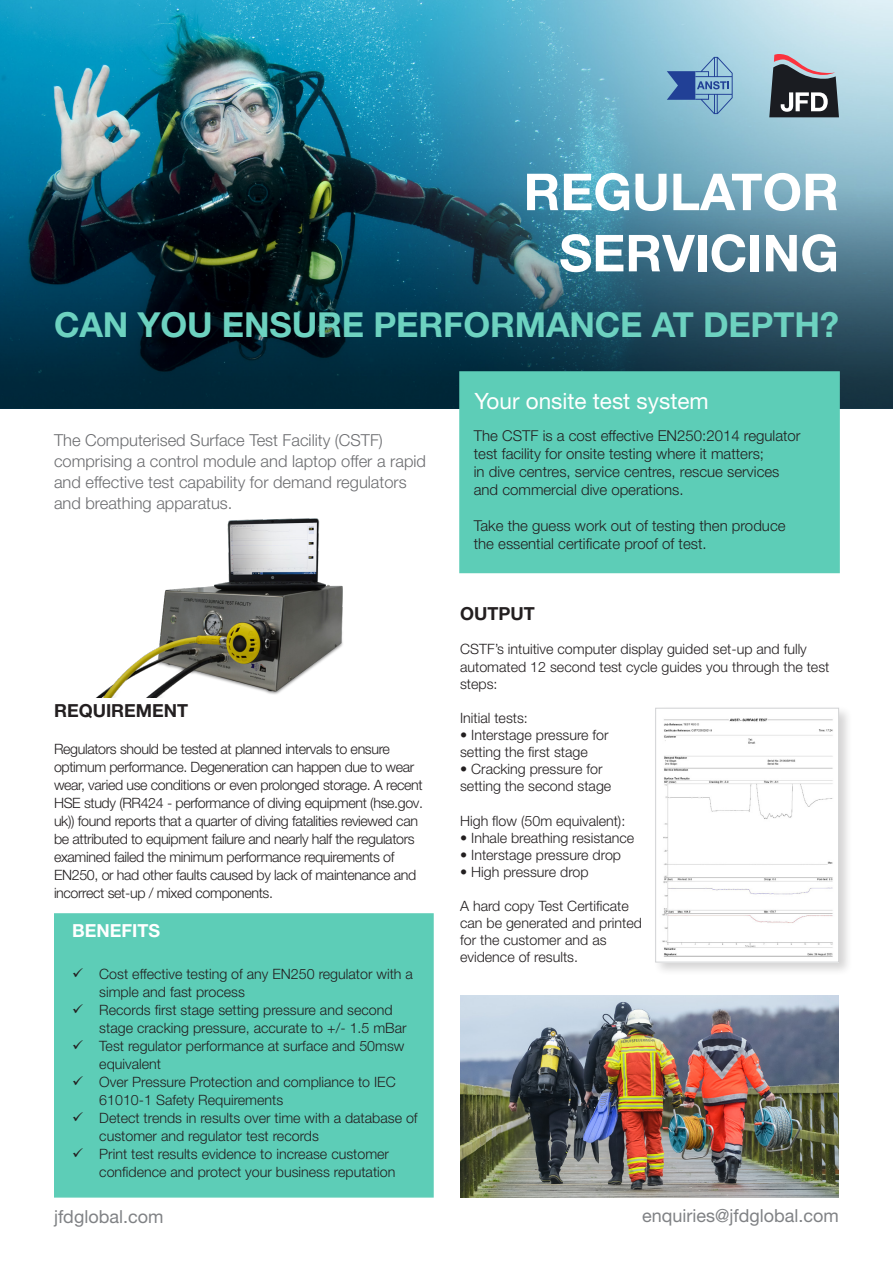
<style>
.page{position:relative;width:893px;height:1263px;background:#fff}
.page>*{position:absolute;margin:0;border:0;box-sizing:border-box;transform-origin:0 0}
.t1{font:700 51px/61.2px "Helvetica Neue LT Pro";color:#fff;text-align:right}
.t2{font:700 34.5px "Helvetica Neue LT Pro";letter-spacing:-.005em;color:#6dd2c0}
.t3{font:22.5px "Helvetica Neue LT Pro";color:#fff}
.URL_-_Footer{font:18px "Helvetica Neue LT Pro";color:#808285}
.t4{font:700 18px "Helvetica Neue LT Pro";color:#231f20}
.t5{font:700 18px "Helvetica Neue LT Pro";color:#fff}
.t6{font:300 16.5px/21px "Helvetica Neue LT Pro";color:#6c6d70}
.t7{font:300 15px "Helvetica Neue LT Pro";color:#231f20}
.t8{font:300 14.25px/18px "Helvetica Neue LT Pro";color:#231f20}
.t9{font:300 14.25px/18px "Helvetica Neue LT Pro";letter-spacing:-.025em;color:#231f20}
</style>
<div class="page">
<img style="left:0;top:0;width:893px;height:148px">
<img style="left:3px;top:151px;width:887px;height:255px">
<div style="left:0;top:148px;width:893px;height:261px;border:2px solid #231f20"></div>
<img style="left:97px;top:518px;width:246px;height:179px">
<svg style="left:769px;top:54px;width:70px;height:63px;background:#6a6b72"></svg>
<div style="left:459px;top:371px;width:381px;height:202px;background:#5dcdb7;border:2px solid #5dcdb7"></div>
<div style="left:54px;top:913px;width:380px;height:284px;background:#5dcdb7;border:2px solid #5dcdb7"></div>
<svg style="left:667px;top:57px;width:66px;height:57px;background:#74a0c6"></svg>
<img style="left:460px;top:995px;width:379px;height:202px">
<div style="left:653px;top:706px;width:200px;height:271px;background:#231f20;opacity:.19"></div>
<img style="left:657px;top:710px;width:180px;height:250px">
<div style="left:655px;top:708px;width:184px;height:254px;border:1px solid #d1d2d4"></div>
<p class="t1" style="left:523px;top:160px;width:317px">REGULATOR<br>SERVICING</p>
<p class="t2" style="left:54px;top:302px;width:786px">CAN YOU ENSURE PERFORMANCE AT DEPTH?</p>
<p class="t6" style="left:54px;top:430px;width:373px">The Computerised Surface Test Facility (CSTF) comprising a control module and laptop offer a rapid and effective test capability for demand regulators and breathing apparatus.</p>
<p class="t3" style="left:474px;top:387px;width:236px">Your onsite test system</p>
<p class="t7" style="left:474px;top:426px;width:328px">The CSTF is a cost effective EN250:2014 regulator</p>
<p class="t7" style="left:474px;top:444px;width:292px">test facility for onsite testing where it matters;</p>
<p class="t7" style="left:474px;top:462px;width:307px">in dive centres, service centres, rescue services</p>
<p class="t7" style="left:474px;top:480px;width:211px">and commercial dive operations.</p>
<p class="t7" style="left:474px;top:516px;width:313px">Take the guess work out of testing then produce</p>
<p class="t7" style="left:474px;top:534px;width:234px">the essential certificate proof of test.</p>
<p class="t4" style="left:460px;top:602px;width:76px">OUTPUT</p>
<p class="t8" style="left:460px;top:640px;width:348px">CSTF’s intuitive computer display guided set-up and fully</p>
<p class="t8" style="left:460px;top:657px;width:371px">automated 12 second test cycle guides you through the test</p>
<p class="t8" style="left:460px;top:674px;width:39px">steps:</p>
<p class="t8" style="left:460px;top:708px;width:69px">Initial tests:</p>
<p class="t8" style="left:460px;top:726px;width:150px">• Interstage pressure for</p>
<p class="t8" style="left:460px;top:743px;width:129px">setting the first stage</p>
<p class="t8" style="left:460px;top:760px;width:144px">• Cracking pressure for</p>
<p class="t8" style="left:460px;top:777px;width:153px">setting the second stage</p>
<p class="t8" style="left:460px;top:811px;width:167px">High flow (50m equivalent):</p>
<p class="t8" style="left:460px;top:828px;width:176px">• Inhale breathing resistance</p>
<p class="t8" style="left:460px;top:845px;width:163px">• Interstage pressure drop</p>
<p class="t8" style="left:460px;top:862px;width:130px">• High pressure drop</p>
<p class="t8" style="left:460px;top:897px;width:170px">A hard copy Test Certificate</p>
<p class="t8" style="left:460px;top:914px;width:183px">can be generated and printed</p>
<p class="t8" style="left:460px;top:931px;width:148px">for the customer and as</p>
<p class="t8" style="left:460px;top:948px;width:119px">evidence of results.</p>
<p class="t4" style="left:54px;top:700px;width:136px">REQUIREMENT</p>
<p class="t9" style="left:54px;top:739px;width:338px">Regulators should be tested at planned intervals to ensure</p>
<p class="t9" style="left:54px;top:757px;width:362px">optimum performance. Degeneration can happen due to wear</p>
<p class="t9" style="left:54px;top:775px;width:371px">wear, varied use conditions or even prolonged storage. A recent HSE study (RR424 - performance of diving equipment (hse.gov. uk)) found reports that a quarter of diving fatalities reviewed can be attributed to equipment failure and nearly half the regulators examined failed the minimum performance requirements of EN250, or had other faults caused by lack of maintenance and incorrect set-up / mixed components.</p>
<p class="t5" style="left:72px;top:919px;width:90px">BENEFITS</p>
<p class="t8" style="left:99px;top:965px;width:315px">Cost effective testing of any EN250 regulator with a simple and fast process</p>
<p class="t8" style="left:99px;top:1001px;width:309px">Records first stage setting pressure and second stage cracking pressure, accurate to +/- 1.5 mBar</p>
<p class="t8" style="left:99px;top:1037px;width:307px">Test regulator performance at surface and 50msw equivalent</p>
<p class="t8" style="left:99px;top:1073px;width:298px">Over Pressure Protection and compliance to IEC<br>61010-1 Safety Requirements</p>
<p class="t8" style="left:99px;top:1109px;width:320px">Detect trends in results over time with a database of customer and regulator test records</p>
<p class="t8" style="left:99px;top:1145px;width:298px">Print test results evidence to increase customer confidence and protect your business reputation</p>
<p class="URL_-_Footer" style="left:54px;top:1205px;width:111px">jfdglobal.com</p>
<p class="URL_-_Footer" style="left:642px;top:1204px;width:198px">enquiries@jfdglobal.com</p>
</div>
